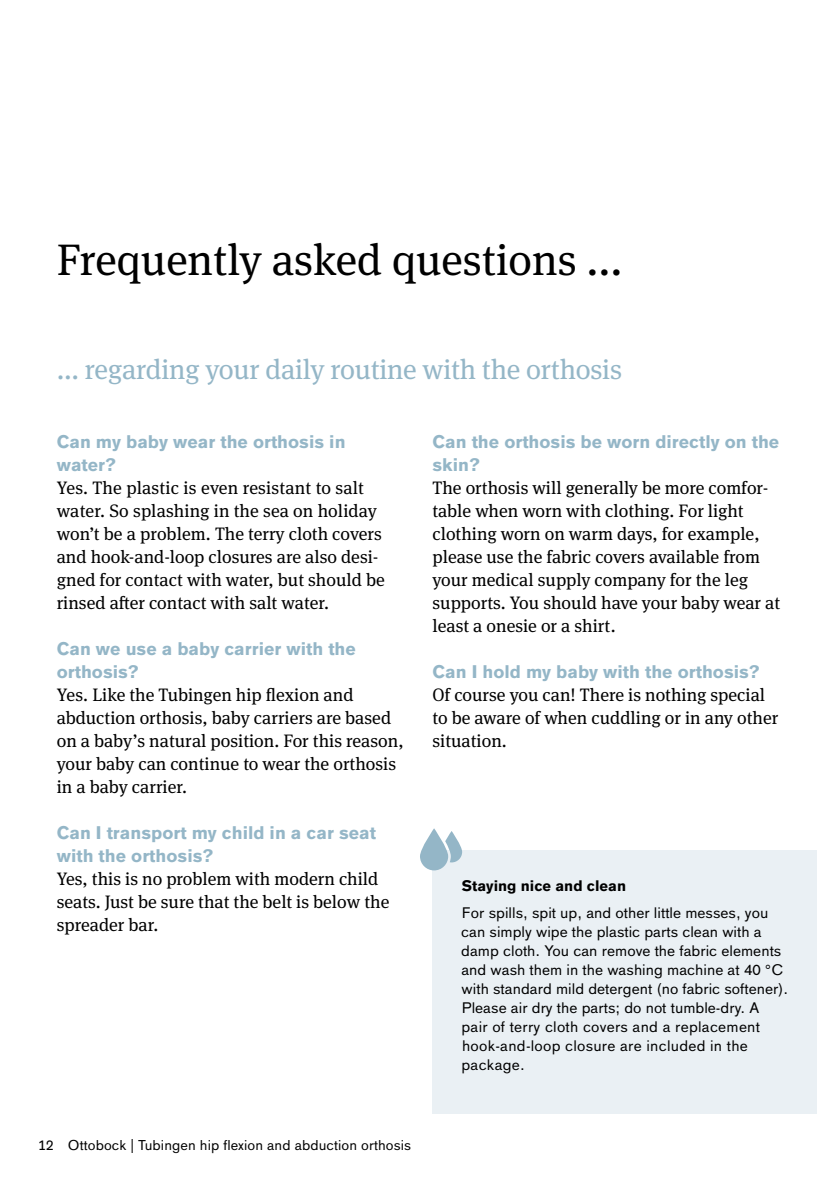
<style>
.page{position:relative;width:840px;height:1191px;background:#fff}
.page>*{position:absolute;margin:0;border:0;box-sizing:border-box;transform-origin:0 0}
.t1{font:44px "OBO Serif";color:#000}
.t2{font:28px "OBO Serif";letter-spacing:-.01em;color:#94b6c7}
.t3{font:18px/23px "OBO Serif";color:#000}
.t4{font:700 18px/23px "OBO Sans";color:#94b6c7}
.t5{font:15px/19px "OBO Sans";color:#000}
.t6{font:700 15px "OBO Sans";color:#000}
.t7{font:14px "OBO Sans";letter-spacing:.005em;color:#000}
</style>
<div class="page">
<div style="left:432px;top:850px;width:384px;height:264px;background:#eaf0f4"></div>
<svg style="left:420px;top:828px;width:28px;height:42px"></svg>
<svg style="left:445px;top:831px;width:17px;height:31px"></svg>
<h1 class="t1" style="left:57px;top:234px;width:567px">Frequently asked questions ...</h1>
<h2 class="t2" style="left:57px;top:353px;width:566px">... regarding your daily routine with the orthosis</h2>
<p class="t4" style="left:57px;top:430px;width:290px">Can my baby wear the orthosis in water?</p>
<p class="t3" style="left:57px;top:476px;width:329px">Yes. The plastic is even resistant to salt water. So splashing in the sea on holiday won’t be a problem. The terry cloth covers and hook-and-loop closures are also desi&shy;gned for contact with water, but should be rinsed after contact with salt water.</p>
<p class="t4" style="left:57px;top:637px;width:300px">Can we use a baby carrier with the orthosis?</p>
<p class="t3" style="left:57px;top:683px;width:348px">Yes. Like the Tubingen hip flexion and abduction orthosis, baby carriers are based on a baby’s natural position. For this reason, your baby can continue to wear the orthosis in a baby carrier.</p>
<p class="t4" style="left:57px;top:821px;width:320px">Can I transport my child in a car seat with the orthosis?</p>
<p class="t3" style="left:57px;top:867px;width:334px">Yes, this is no problem with modern child seats. Just be sure that the belt is below the spreader bar.</p>
<p class="t4" style="left:432px;top:430px;width:348px">Can the orthosis be worn directly on the skin?</p>
<p class="t3" style="left:432px;top:476px;width:349px">The orthosis will generally be more comfor&shy;table when worn with clothing. For light clothing worn on warm days, for example, please use the fabric covers available from your medical supply company for the leg supports. You should have your baby wear at least a onesie or a shirt.</p>
<p class="t4" style="left:432px;top:660px;width:329px">Can I hold my baby with the orthosis?</p>
<p class="t3" style="left:432px;top:683px;width:347px">Of course you can! There is nothing special to be aware of when cuddling or in any other situation.</p>
<p class="t6" style="left:461px;top:877px;width:165px">Staying nice and clean</p>
<p class="t5" style="left:461px;top:903px;width:328px">For spills, spit up, and other little messes, you can simply wipe the plastic parts clean with a damp cloth. You can remove the fabric elements and wash them in the washing machine at 40 °C with standard mild detergent (no fabric softener).<br>Please air dry the parts; do not tumble-dry. A pair of terry cloth covers and a replacement hook-and-loop closure are included in the package.</p>
<p class="t7" style="left:38px;top:1136px;width:374px">12 Ottobock | Tubingen hip flexion and abduction orthosis</p>
</div>
